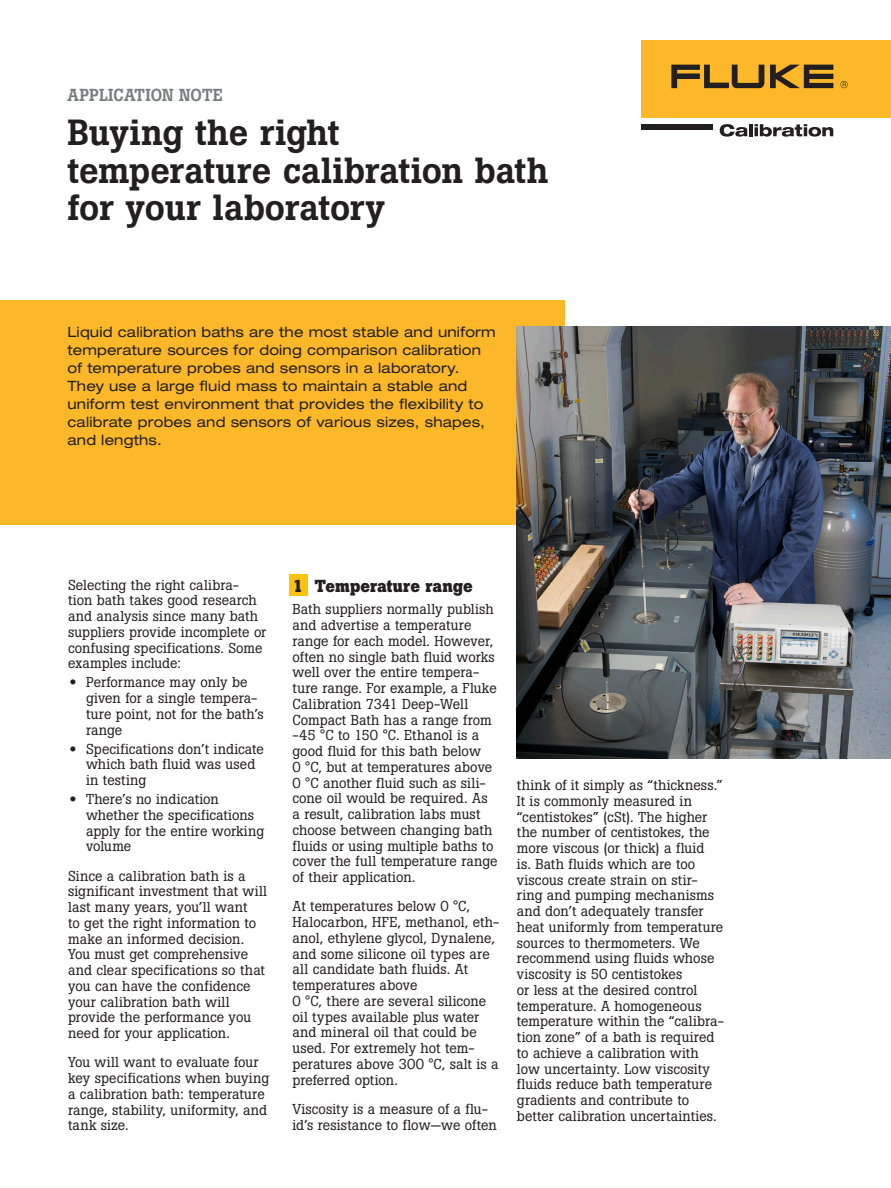
<style>
.page{position:relative;width:891px;height:1188px;background:#fff}
.page>*{position:absolute;margin:0;border:0;box-sizing:border-box;transform-origin:0 0}
.Headline{font:500 36px/37.5px "Boton Pro";letter-spacing:-.005em;color:#231f20}
.Subhead_1{font:700 17.25px "Boton Pro";color:#231f20}
.Document_title{font:500 17.25px "Boton Pro";letter-spacing:.005em;color:#7a7c7f}
.Body{font:14.25px/15.8px "Boton Pro";letter-spacing:.005em;color:#231f20}
.Intro_subhead{font:expanded 14.25px/18px "Helvetica Neue LT Pro";letter-spacing:.015em;color:#231f20}
.Bullet_body{font:14.25px/15.8px "Boton Pro";color:#231f20}
.body_before_bullet_c{font:14.25px/15.8px "Boton Pro";letter-spacing:.005em;color:#231f20}
.s1{font-family:"Helvetica Neue LT Std";font-weight:100;font-stretch:expanded}
</style>
<div class="page">
<div style="left:0;top:300px;width:565px;height:225px;background:#fcb828"></div>
<img style="left:517px;top:326px;width:374px;height:432px">
<div style="left:289px;top:575px;width:18px;height:21px;background:#fdc110"></div>
<div style="left:641px;top:40px;width:250px;height:78px;background:#fcb828"></div>
<svg style="left:671px;top:65px;width:162px;height:23px"></svg>
<svg style="left:840px;top:81px;width:8px;height:7px"></svg>
<div style="left:641px;top:124px;width:72px;height:6px;background:#231f20"></div>
<svg style="left:720px;top:124px;width:28px;height:13px"></svg>
<hr style="left:749px;top:124px;width:4px;height:12px;background:#231f20">
<svg style="left:755px;top:124px;width:78px;height:13px"></svg>
<p class="Document_title" style="left:68px;top:84px;width:157px">APPLICATION NOTE</p>
<p class="Headline" style="left:68px;top:114px;width:483px">Buying the right temperature calibration bath for your laboratory</p>
<p class="Intro_subhead" style="left:68px;top:322px;width:430px">Liquid calibration baths are the most stable and uniform temperature sources for doing comparison calibration of temperature probes and sensors in a laboratory.<br>They use a large fluid mass to maintain a stable and uniform test environment that provides the flexibility to calibrate probes and sensors of various sizes, shapes, and lengths.</p>
<p class="body_before_bullet_c" style="left:68px;top:577px;width:200px">Selecting the right calibra&shy;tion bath takes good research and analysis since many bath suppliers provide incomplete or confusing specifications. Some examples include:</p>
<p class="Bullet_body" style="left:86px;top:675px;width:179px;text-indent:-16px"><span class="s1">•</span> Performance may only be given for a single tempera&shy;ture point, not for the bath’s range</p>
<p class="Bullet_body" style="left:86px;top:741px;width:179px;text-indent:-16px"><span class="s1">•</span> Specifications don’t indicate which bath fluid was used in testing</p>
<p class="Bullet_body" style="left:86px;top:791px;width:179px;text-indent:-16px"><span class="s1">•</span> There’s no indication whether the specifications apply for the entire working volume</p>
<p class="Body" style="left:68px;top:868px;width:201px">Since a calibration bath is a significant investment that will last many years, you’ll want<br>to get the right information to make an informed decision.<br>You must get comprehensive and clear specifications so that you can have the confidence your calibration bath will provide the performance you need for your application.</p>
<p class="Body" style="left:68px;top:1055px;width:202px">You will want to evaluate four key specifications when buying a calibration bath: temperature range, stability, uniformity, and tank size.</p>
<p class="Subhead_1" style="left:293px;top:575px;width:182px">1 Temperature range</p>
<p class="Body" style="left:293px;top:602px;width:207px">Bath suppliers normally publish and advertise a temperature range for each model. However, often no single bath fluid works well over the entire tempera&shy;ture range. For example, a Fluke<br>Calibration 7341 Deep-Well<br>Compact Bath has a range from -45 °C to 150 °C. Ethanol is a good fluid for this bath below<br>0 °C, but at temperatures above<br>0 °C another fluid such as sili&shy;cone oil would be required. As a result, calibration labs must choose between changing bath fluids or using multiple baths to cover the full temperature range of their application.</p>
<p class="Body" style="left:293px;top:899px;width:208px">At temperatures below 0 °C,<br>Halocarbon, HFE, methanol, eth&shy;anol, ethylene glycol, Dynalene, and some silicone oil types are all candidate bath fluids. At temperatures above<br>0 °C, there are several silicone oil types available plus water and mineral oil that could be used. For extremely hot tem&shy;peratures above 300 °C, salt is a preferred option.</p>
<p class="Body" style="left:293px;top:1101px;width:206px">Viscosity is a measure of a flu&shy;id’s resistance to flow—we often</p>
<p class="Body" style="left:517px;top:777px;width:208px">think of it simply as “thickness.”<br>It is commonly measured in “centistokes” (cSt). The higher the number of centistokes, the more viscous (or thick) a fluid<br>is. Bath fluids which are too viscous create strain on stir&shy;ring and pumping mechanisms and don’t adequately transfer heat uniformly from temperature sources to thermometers. We recommend using fluids whose viscosity is 50 centistokes<br>or less at the desired control temperature. A homogeneous temperature within the “calibra&shy;tion zone” of a bath is required to achieve a calibration with low uncertainty. Low viscosity fluids reduce bath temperature gradients and contribute to better calibration uncertainties.</p>
</div>
